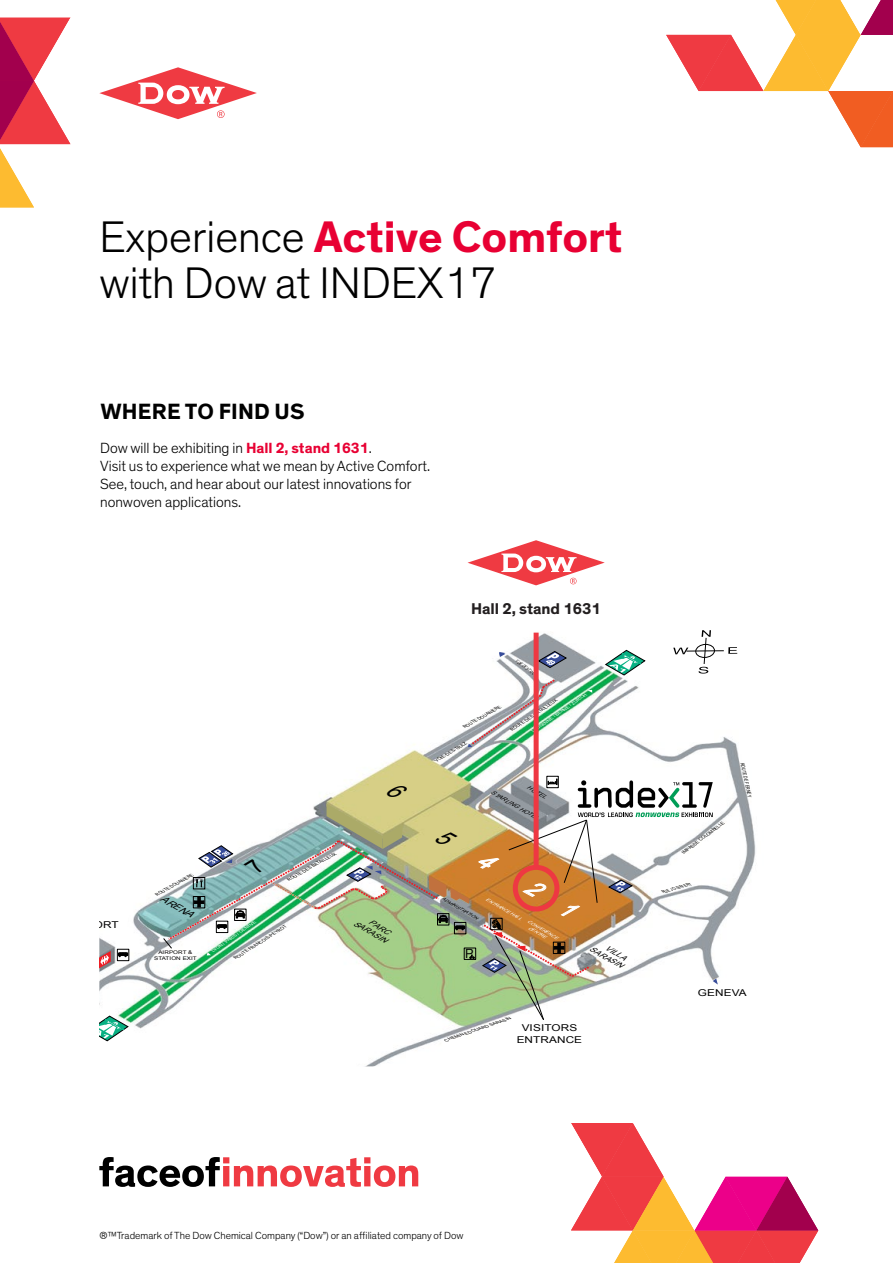
<style>
.page{position:relative;width:893px;height:1263px;background:#fff}
.page>*{position:absolute;margin:0;border:0;box-sizing:border-box;transform-origin:0 0}
.t1{font:700 45px "Dow Corporate";color:#e80033}
.t2{font:300 45px "Dow Corporate";color:#000}
.t3{font:700 22.5px "Dow Corporate";letter-spacing:.01em;color:#000}
.t4{font:700 15.9px "Dow Corporate";color:#231f20}
.t5{font:300 15px/18px "Dow Corporate";color:#000}
.t6{font:12.75px "Arial";color:#000}
.t7{font:300 10.5px "Dow Corporate";color:#000}
.t8{font:9.45px/11.2px "Arial";letter-spacing:.01em;color:#000;text-align:center;scale:1.25 1}
.t9{font:italic 9px "Arial";color:#000;scale:1.15 1}
.t10{font:italic 7.35px "Arial";color:#000;scale:1.15 1}
.t11{font:italic 5.4px "Arial";color:#000;scale:1.15 1}
.t12{font:italic 5.1px "Arial";color:#000;scale:.73 1}
.t13{font:4.95px/6px "Arial";letter-spacing:.01em;color:#000;text-align:center;scale:1.25 1}
.t14{font:italic 4.65px "Arial";color:#000}
.t15{font:italic 4.5px "Arial";color:#000}
.t16{font:italic 4.35px "Arial";color:#fff;scale:1.06 1}
.t17{font:italic 4.35px "Arial";color:#000;scale:1.04 1}
.t18{font:italic 4.35px "Arial";color:#000;scale:1.05 1}
.t19{font:italic 4.35px "Arial";color:#000;scale:.87 1}
.t20{font:italic 4.2px/5.1px "Arial";color:#fff;scale:1.15 1}
.t21{font:italic 4.2px "Arial";color:#000;scale:1.15 1}
.t22{font:italic 4.2px "Arial";color:#000;scale:.71 1}
.t23{font:italic 4.05px "Arial";color:#000;scale:1.25 1}
.s1{font-weight:300;color:#000}
.s2{font-weight:700;color:#e80033}
</style>
<div class="page">
<img style="left:99px;top:562px;width:657px;height:504px">
<svg style="left:539px;top:651px;width:28px;height:17px"></svg>
<svg style="left:587px;top:690px;width:5px;height:3px"></svg>
<svg style="left:468px;top:678px;width:89px;height:69px"></svg>
<svg style="left:99px;top:951px;width:12px;height:18px"></svg>
<svg style="left:99px;top:1015px;width:30px;height:26px"></svg>
<svg style="left:605px;top:650px;width:41px;height:26px"></svg>
<div style="left:695px;top:644px;width:20px;height:14px;border:1px solid #000;border-radius:50%"></div>
<hr style="left:686px;top:650px;width:38px;height:1px;background:#000">
<svg style="left:728px;top:647px;width:9px;height:7px"></svg>
<svg style="left:698px;top:630px;width:13px;height:44px"></svg>
<svg style="left:673px;top:648px;width:15px;height:6px"></svg>
<div style="left:546px;top:776px;width:13px;height:12px;border:1px solid #000"></div>
<div style="left:117px;top:949px;width:12px;height:12px;border:1px solid #000"></div>
<svg style="left:118px;top:953px;width:10px;height:4px"></svg>
<svg style="left:468px;top:540px;width:137px;height:45px"></svg>
<div style="left:534px;top:633px;width:5px;height:234px;background:#ee3842"></div>
<svg style="left:418px;top:622px;width:101px;height:46px"></svg>
<svg style="left:571px;top:1123px;width:247px;height:140px"></svg>
<svg style="left:666px;top:0;width:227px;height:147px"></svg>
<svg style="left:0;top:18px;width:257px;height:189px"></svg>
<svg style="left:99px;top:1157px;width:319px;height:30px"></svg>
<img style="left:160px;top:779px;width:558px;height:242px">
<p class="t1" style="left:99px;top:209px;width:525px"><span class="s1">Experience</span> Active Comfort</p>
<p class="t2" style="left:99px;top:257px;width:399px">with Dow at INDEX17</p>
<p class="t3" style="left:100px;top:398px;width:206px">WHERE TO FIND US</p>
<p class="t5" style="left:100px;top:440px;width:273px">Dow will be exhibiting in <span class="s2">Hall 2, stand 1631</span>.</p>
<p class="t5" style="left:100px;top:458px;width:331px">Visit us to experience what we mean by Active Comfort.</p>
<p class="t5" style="left:100px;top:476px;width:313px">See, touch, and hear about our latest innovations for nonwoven applications.</p>
<p class="t4" style="left:471px;top:599px;width:131px">Hall 2, stand 1631</p>
<p class="t15" style="left:463px;top:724px;width:44px;rotate:-29deg">ROUTE DOUANIERE</p>
<p class="t18" style="left:435px;top:758px;width:35px;rotate:-31deg">VOIE-DES-TRAZ</p>
<p class="t22" style="left:518px;top:658px;width:34px;rotate:36deg">VOIE-DES-TRAZ</p>
<p class="t17" style="left:510px;top:728px;width:54px;rotate:-34deg">ROUTE DES BATAILLEUX</p>
<p class="t16" style="left:531px;top:729px;width:64px;rotate:-35deg">LAUSANNE / BERNE / ZURICH</p>
<p class="t11" style="left:529px;top:784px;width:20px;rotate:30deg">HOTEL</p>
<p class="t11" style="left:493px;top:789px;width:48px;rotate:30deg">STARLING HOTEL</p>
<p class="t17" style="left:287px;top:877px;width:54px;rotate:-29deg">ROUTE DES BATAILLEUX</p>
<p class="t15" style="left:155px;top:892px;width:44px;rotate:-29deg">ROUTE DOUANIERE</p>
<p class="t9" style="left:164px;top:892px;width:33px;rotate:30deg">ARENA</p>
<p class="t21" style="left:444px;top:896px;width:37px;rotate:30deg">ADMINISTRATION</p>
<p class="t20" style="left:488px;top:897px;width:36px;rotate:30deg">ENTRANCE HALL</p>
<p class="t16" style="left:211px;top:949px;width:51px;rotate:-35deg">LYON / PARIS / GENEVE</p>
<p class="t20" style="left:532px;top:921px;width:28px;text-indent:-4px;rotate:30deg">CONFERENCE<br>CENTRE</p>
<p class="t10" style="left:372px;top:917px;width:21px;rotate:30deg">PARC</p>
<p class="t10" style="left:356px;top:918px;width:33px;rotate:30deg">SARASIN</p>
<p class="t15" style="left:233px;top:955px;width:62px;rotate:-32deg">ROUTE FRANCOIS-PEYROT</p>
<p class="t13" style="left:154px;top:949px;width:36px">AIRPORT &amp;<br>STATION EXIT</p>
<p class="t6" style="left:465px;top:946px;width:10px">P</p>
<p class="t10" style="left:608px;top:942px;width:21px;rotate:30deg">VILLA</p>
<p class="t10" style="left:592px;top:944px;width:33px;rotate:30deg">SARASIN</p>
<p class="t23" style="left:445px;top:1038px;width:57px;rotate:-19deg">CHEMIN EDOUARD SARASIN</p>
<p class="t8" style="left:517px;top:1022px;width:54px">VISITORS<br>ENTRANCE</p>
<p class="t14" style="left:681px;top:850px;width:53px;rotate:-37deg">IMPASSE COLOMBELLE</p>
<p class="t19" style="left:662px;top:889px;width:36px;rotate:-16deg">RUE JO-SIFFERT</p>
<p class="t12" style="left:746px;top:762px;width:50px;rotate:78deg">ROUTE DE FERNEY</p>
<p class="t8" style="left:698px;top:987px;width:40px">GENEVA</p>
<p class="t7" style="left:99px;top:1229px;width:366px">®™Trademark of The Dow Chemical Company (“Dow”) or an affiliated company of Dow</p>
</div>
